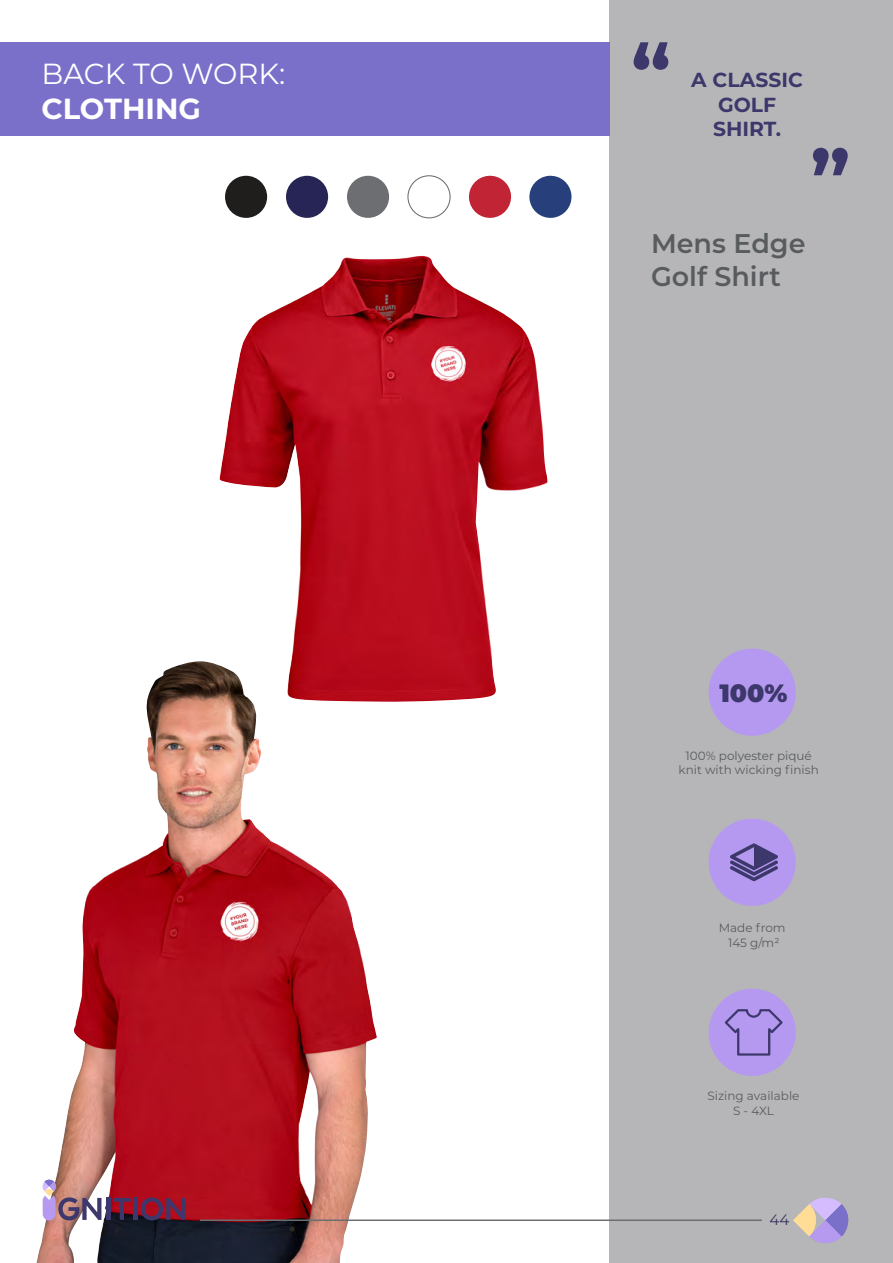
<style>
.page{position:relative;width:893px;height:1263px;background:#fff}
.page>*{position:absolute;margin:0;border:0;box-sizing:border-box;transform-origin:0 0}
.t1{font:700 81px "Montserrat";color:#3d386b}
.t2{font:29.1px "Montserrat";color:#fff}
.t3{font:700 29.1px "Montserrat";color:#fff}
.t4{font:600 27px/32.4px "Montserrat";color:#595c5e}
.t5{font:900 25.05px "Montserrat";color:#3d386b}
.t6{font:700 20.25px/24.3px "Montserrat";color:#3d386b;text-align:center}
.t7{font:15px "Montserrat";color:#38335e}
.t8{font:12px/14.4px "Montserrat";color:#595c5e;text-align:center}
</style>
<div class="page">
<img style="left:36px;top:661px;width:341px;height:602px">
<div style="left:609px;top:0;width:284px;height:1263px;background:#b6b6b8"></div>
<svg style="left:793px;top:1197px;width:56px;height:46px"></svg>
<hr style="left:200px;top:1219px;width:562px;height:2px;background:#6d6e71">
<hr style="left:106px;top:1198px;width:4px;height:22px;background:#3e376b">
<svg style="left:113px;top:1198px;width:18px;height:22px"></svg>
<div style="left:133px;top:1198px;width:5px;height:22px;background:#3e376b"></div>
<svg style="left:141px;top:1197px;width:44px;height:23px"></svg>
<svg style="left:43px;top:1179px;width:58px;height:41px;background:#ae8d9c"></svg>
<div style="left:0;top:42px;width:609px;height:94px;background:#7a70c9"></div>
<div style="left:709px;top:649px;width:87px;height:87px;background:#b599f0;border-radius:50%"></div>
<div style="left:709px;top:819px;width:87px;height:87px;background:#b599f0;border-radius:50%"></div>
<div style="left:709px;top:989px;width:87px;height:87px;background:#b599f0;border-radius:50%"></div>
<img style="left:218px;top:256px;width:330px;height:446px">
<div style="left:225px;top:176px;width:42px;height:42px;background:#201d1d;border-radius:50%"></div>
<div style="left:286px;top:176px;width:42px;height:42px;background:#262556;border-radius:50%"></div>
<div style="left:347px;top:176px;width:42px;height:42px;background:#6d6e71;border-radius:50%"></div>
<div style="left:407px;top:175px;width:44px;height:43px;border:1px solid #6d6e71;border-radius:50%"></div>
<svg style="left:468px;top:175px;width:44px;height:43px"></svg>
<svg style="left:529px;top:175px;width:43px;height:43px"></svg>
<svg style="left:730px;top:843px;width:48px;height:38px"></svg>
<svg style="left:725px;top:1009px;width:58px;height:46px"></svg>
<h2 class="t2" style="left:41px;top:54px;width:245px">BACK TO WORK:</h2>
<h2 class="t3" style="left:41px;top:88px;width:161px">CLOTHING</h2>
<h1 class="t1" style="left:631px;top:15px;width:42px">“</h1>
<h3 class="t6" style="left:691px;top:67px;width:113px">A CLASSIC<br>GOLF<br>SHIRT.</h3>
<h1 class="t1" style="left:810px;top:121px;width:42px">”</h1>
<h3 class="t4" style="left:651px;top:226px;width:156px">Mens Edge<br>Golf Shirt</h3>
<h3 class="t5" style="left:719px;top:674px;width:70px">100%</h3>
<p class="t8" style="left:678px;top:748px;width:142px">100% polyester piqué knit with wicking finish</p>
<p class="t8" style="left:719px;top:920px;width:69px">Made from<br>145 g/m²</p>
<p class="t8" style="left:707px;top:1088px;width:93px">Sizing available<br>S - 4XL</p>
<p class="t7" style="left:769px;top:1209px;width:21px">44</p>
</div>
